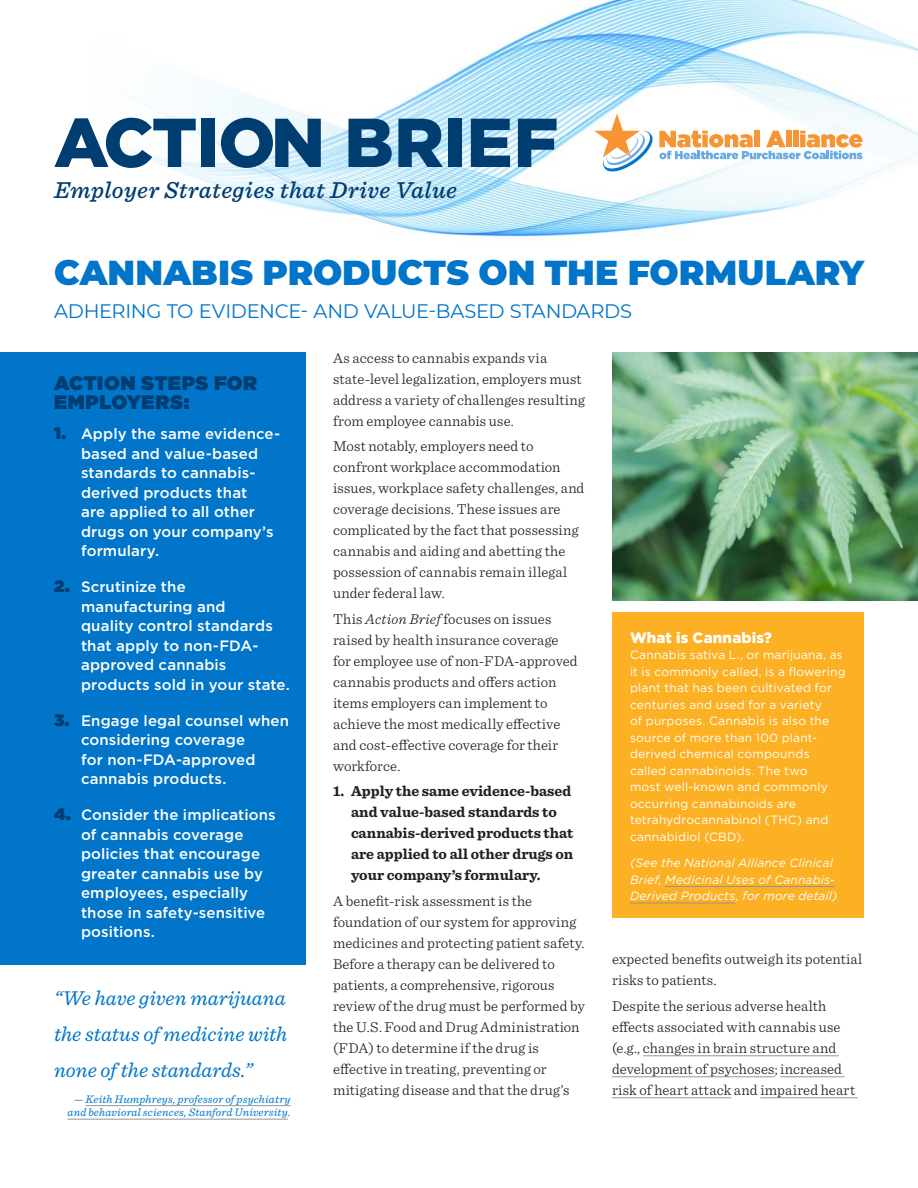
<style>
.page{position:relative;width:918px;height:1188px;background:#fff}
.page>*{position:absolute;margin:0;border:0;box-sizing:border-box;transform-origin:0 0}
.t1{font:900 69px "Gotham";letter-spacing:-.01em;color:#003d71}
.t2{font:900 34.5px "Montserrat";color:#0075c9}
.t3{font:italic 500 24px "Sentinel";letter-spacing:.02em;color:#003d71}
.t4{font:italic 21px/36px "Sentinel";color:#0075c9;text-align:justify}
.t5{font:19.5px "Montserrat";letter-spacing:-.015em;color:#0075c9}
.t6{font:900 19.5px/19.5px "Gotham";letter-spacing:.025em;color:#003d71}
.t7{font:300 15px/21px "Sentinel";letter-spacing:.01em;color:#231f20}
.t8{font:500 15px/19.5px "Gotham";letter-spacing:.01em;color:#fff}
.t9{font:700 15px/21px "Sentinel";color:#231f20}
.t10{font:900 15px "Gotham";letter-spacing:.01em;color:#fff}
.t11{font:12px/16.5px "Gotham";letter-spacing:.015em;color:#fff}
.t12{font:italic 12px/16.5px "Gotham";letter-spacing:.015em;color:#fff}
.t13{font:italic 11.55px/13.5px "Sentinel";letter-spacing:.015em;color:#0075c9;text-align:center}
.s1{font-style:italic}
.s2{font-weight:900;font-size:16.5px;color:#003d71}
</style>
<div class="page">
<img style="left:121px;top:0;width:797px;height:237px">
<svg style="left:594px;top:113px;width:268px;height:59px"></svg>
<div style="left:0;top:352px;width:306px;height:612px;background:#0075c9"></div>
<div style="left:612px;top:612px;width:252px;height:306px;background:#fcb125"></div>
<hr style="left:665px;top:886px;width:170px;height:1px;background:#939598">
<hr style="left:630px;top:903px;width:106px;height:1px;background:#939598">
<hr style="left:643px;top:1056px;width:196px;height:1px;background:#939598">
<hr style="left:612px;top:1077px;width:163px;height:1px;background:#939598">
<hr style="left:780px;top:1077px;width:65px;height:1px;background:#939598">
<hr style="left:612px;top:1098px;width:119px;height:1px;background:#939598">
<hr style="left:760px;top:1098px;width:98px;height:1px;background:#939598">
<hr style="left:85px;top:1105px;width:206px;height:1px;background:#939598">
<hr style="left:68px;top:1119px;width:220px;height:1px;background:#939598">
<img style="left:612px;top:352px;width:306px;height:248px">
<h1 class="t1" style="left:54px;top:103px;width:506px">ACTION BRIEF</h1>
<h3 class="t3" style="left:54px;top:172px;width:405px">Employer Strategies that Drive Value</h3>
<h2 class="t2" style="left:54px;top:247px;width:811px">CANNABIS PRODUCTS ON THE FORMULARY</h2>
<h3 class="t5" style="left:54px;top:297px;width:580px">ADHERING TO EVIDENCE- AND VALUE-BASED STANDARDS</h3>
<p class="t7" style="left:333px;top:346px;width:253px">As access to cannabis expands via state-level legalization, employers must address a variety of challenges resulting from employee cannabis use.</p>
<p class="t7" style="left:333px;top:435px;width:253px">Most notably, employers need to confront workplace accommodation issues, workplace safety challenges, and coverage decisions. These issues are complicated by the fact that possessing cannabis and aiding and abetting the possession of cannabis remain illegal under federal law.</p>
<p class="t7" style="left:333px;top:607px;width:246px">This <span class="s1">Action Brief</span> focuses on issues raised by health insurance coverage for employee use of non-FDA-approved cannabis products and offers action items employers can implement to achieve the most medically effective and cost-effective coverage for their workforce.</p>
<p class="t9" style="left:351px;top:780px;width:224px;text-indent:-18px">1. Apply the same evidence-based and value-based standards to cannabis-derived products that are applied to all other drugs on your company’s formulary.</p>
<p class="t7" style="left:333px;top:889px;width:253px">A benefit-risk assessment is the foundation of our system for approving medicines and protecting patient safety.<br>Before a therapy can be delivered to patients, a comprehensive, rigorous review of the drug must be performed by the U.S. Food and Drug Administration (FDA) to determine if the drug is effective in treating, preventing or mitigating disease and that the drug’s</p>
<h3 class="t6" style="left:54px;top:373px;width:205px">ACTION STEPS FOR<br>EMPLOYERS:</h3>
<p class="t8" style="left:81px;top:424px;width:201px;text-indent:-27px"><span class="s2">1.</span> Apply the same evidence&shy;based and value-based standards to cannabis&shy;derived products that<br>are applied to all other drugs on your company’s formulary.</p>
<p class="t8" style="left:81px;top:577px;width:210px;text-indent:-27px"><span class="s2">2.</span> Scrutinize the manufacturing and<br>quality control standards that apply to non-FDA&shy;approved cannabis products sold in your state.</p>
<p class="t8" style="left:81px;top:710px;width:210px;text-indent:-27px"><span class="s2">3.</span> Engage legal counsel when considering coverage<br>for non-FDA-approved cannabis products.</p>
<p class="t8" style="left:81px;top:805px;width:196px;text-indent:-27px"><span class="s2">4.</span> Consider the implications of cannabis coverage policies that encourage greater cannabis use by employees, especially those in safety-sensitive positions.</p>
<p class="t10" style="left:630px;top:629px;width:143px">What is Cannabis?</p>
<p class="t11" style="left:630px;top:647px;width:217px">Cannabis sativa L., or marijuana, as it is commonly called, is a flowering plant that has been cultivated for centuries and used for a variety<br>of purposes. Cannabis is also the source of more than 100 plant&shy;derived chemical compounds called cannabinoids. The two<br>most well-known and commonly occurring cannabinoids are tetrahydrocannabinol (THC) and cannabidiol (CBD).</p>
<p class="t12" style="left:630px;top:855px;width:209px">(See the National Alliance Clinical<br>Brief, Medicinal Uses of Cannabis-<br>Derived Products, for more detail)</p>
<p class="t7" style="left:612px;top:948px;width:252px">expected benefits outweigh its potential risks to patients.</p>
<p class="t7" style="left:612px;top:994px;width:245px">Despite the serious adverse health effects associated with cannabis use (e.g., changes in brain structure and development of psychoses; increased risk of heart attack and impaired heart</p>
<h3 class="t4" style="left:54px;top:979px;width:235px">“We have given marijuana the status of medicine with none of the standards.”</h3>
<p class="t13" style="left:68px;top:1091px;width:224px">— Keith Humphreys, professor of psychiatry and behavioral sciences, Stanford University.</p>
</div>
